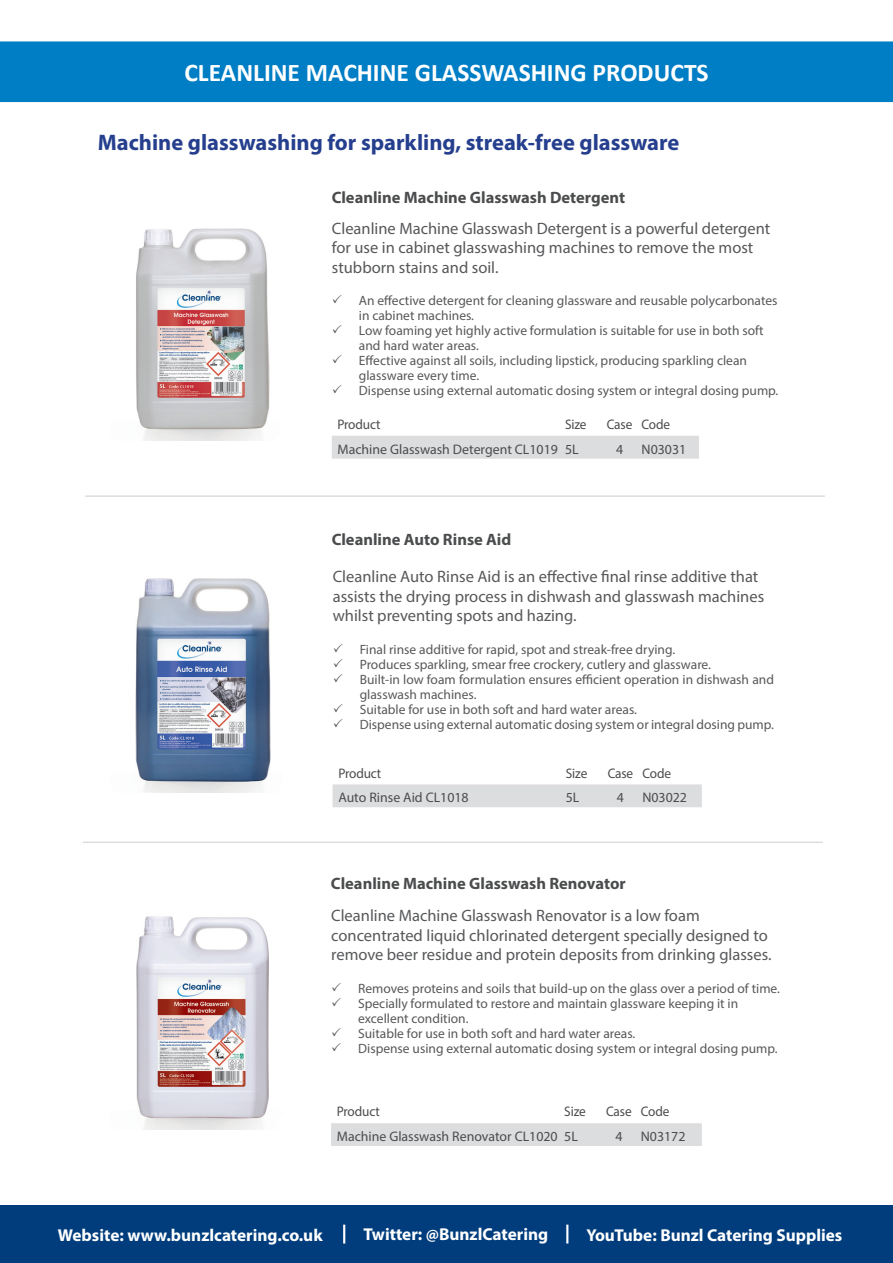
<style>
.page{position:relative;width:893px;height:1263px;background:#fff}
.page>*{position:absolute;margin:0;border:0;box-sizing:border-box;transform-origin:0 0}
.t1{font:700 25.5px "Calibri";color:#fff}
.t2{font:700 22.5px "Myriad Pro";color:#253f8e}
.t3{font:700 17.25px "Myriad Pro";color:#fff}
.t4{font:16.5px/19.5px "Myriad Pro";color:#57585a}
.t5{font:700 16.5px "Myriad Pro";color:#4b4c4d}
.Table_highlight{font:13.8px "Myriad Pro";color:#4b4c4d}
.Table_Header{font:13.8px "Myriad Pro";letter-spacing:-.01em;color:#4b4c4d;scale:.96 1}
.t6{font:13.5px/15px "Myriad Pro";color:#57585a}
</style>
<div class="page">
<div style="left:0;top:1205px;width:893px;height:58px;background:#013d7d"></div>
<svg style="left:343px;top:1224px;width:2px;height:19px"></svg>
<svg style="left:566px;top:1224px;width:2px;height:19px"></svg>
<img style="left:136px;top:228px;width:134px;height:213px">
<img style="left:135px;top:578px;width:136px;height:214px">
<svg style="left:333px;top:784px;width:369px;height:1px"></svg>
<div style="left:333px;top:785px;width:227px;height:22px;background:#dcdddf"></div>
<div style="left:560px;top:785px;width:38px;height:22px;background:#dcdddf"></div>
<div style="left:598px;top:785px;width:39px;height:22px;background:#dcdddf"></div>
<div style="left:637px;top:785px;width:65px;height:22px;background:#dcdddf"></div>
<img style="left:136px;top:916px;width:133px;height:214px">
<svg style="left:331px;top:1123px;width:371px;height:1px"></svg>
<div style="left:331px;top:1124px;width:228px;height:22px;background:#dcdddf"></div>
<div style="left:559px;top:1124px;width:38px;height:22px;background:#dcdddf"></div>
<div style="left:597px;top:1124px;width:38px;height:22px;background:#dcdddf"></div>
<div style="left:635px;top:1124px;width:67px;height:22px;background:#dcdddf"></div>
<svg style="left:332px;top:436px;width:367px;height:1px"></svg>
<div style="left:332px;top:437px;width:227px;height:21px;background:#dcdddf"></div>
<div style="left:559px;top:437px;width:39px;height:21px;background:#dcdddf"></div>
<div style="left:598px;top:437px;width:38px;height:21px;background:#dcdddf"></div>
<div style="left:636px;top:437px;width:63px;height:21px;background:#dcdddf"></div>
<div style="left:0;top:41px;width:893px;height:61px;background:#007ec5"></div>
<hr style="left:85px;top:495px;width:740px;height:2px;background:#dcdddf">
<hr style="left:83px;top:841px;width:740px;height:2px;background:#dcdddf">
<p class="t1" style="left:184px;top:54px;width:526px">CLEANLINE MACHINE GLASSWASHING PRODUCTS</p>
<p class="t2" style="left:98px;top:127px;width:583px">Machine glasswashing for sparkling, streak-free glassware</p>
<p class="t5" style="left:332px;top:187px;width:295px">Cleanline Machine Glasswash Detergent</p>
<p class="t4" style="left:332px;top:218px;width:440px">Cleanline Machine Glasswash Detergent is a powerful detergent for use in cabinet glasswashing machines to remove the most stubborn stains and soil.</p>
<p class="t6" style="left:359px;top:293px;width:420px;text-indent:-27px">✓ An effective detergent for cleaning glassware and reusable polycarbonates in cabinet machines.</p>
<p class="t6" style="left:359px;top:323px;width:406px;text-indent:-27px">✓ Low foaming yet highly active formulation is suitable for use in both soft and hard water areas.</p>
<p class="t6" style="left:359px;top:353px;width:390px;text-indent:-27px">✓ Effective against all soils, including lipstick, producing sparkling clean glassware every time.</p>
<p class="t6" style="left:332px;top:383px;width:448px">✓ Dispense using external automatic dosing system or integral dosing pump.</p>
<p class="Table_Header" style="left:337px;top:416px;width:46px">Product</p>
<p class="Table_Header" style="left:565px;top:416px;width:24px">Size</p>
<p class="Table_Header" style="left:607px;top:416px;width:28px">Case</p>
<p class="Table_Header" style="left:641px;top:416px;width:31px">Code</p>
<p class="Table_highlight" style="left:337px;top:441px;width:222px">Machine Glasswash Detergent CL1019</p>
<p class="Table_highlight" style="left:565px;top:441px;width:15px">5L</p>
<p class="Table_highlight" style="left:616px;top:441px;width:9px">4</p>
<p class="Table_highlight" style="left:641px;top:441px;width:46px">N03031</p>
<p class="t5" style="left:332px;top:529px;width:181px">Cleanline Auto Rinse Aid</p>
<p class="t4" style="left:333px;top:567px;width:433px">Cleanline Auto Rinse Aid is an effective final rinse additive that assists the drying process in dishwash and glasswash machines whilst preventing spots and hazing.</p>
<p class="t6" style="left:333px;top:642px;width:344px">✓ Final rinse additive for rapid, spot and streak-free drying.</p>
<p class="t6" style="left:333px;top:657px;width:380px">✓ Produces sparkling, smear free crockery, cutlery and glassware.</p>
<p class="t6" style="left:360px;top:672px;width:416px;text-indent:-27px">✓ Built-in low foam formulation ensures efficient operation in dishwash and glasswash machines.</p>
<p class="t6" style="left:333px;top:702px;width:306px">✓ Suitable for use in both soft and hard water areas.</p>
<p class="t6" style="left:333px;top:717px;width:443px">✓ Dispense using external automatic dosing system or integral dosing pump.</p>
<p class="Table_Header" style="left:338px;top:764px;width:46px">Product</p>
<p class="Table_Header" style="left:566px;top:764px;width:24px">Size</p>
<p class="Table_Header" style="left:608px;top:764px;width:28px">Case</p>
<p class="Table_Header" style="left:642px;top:764px;width:31px">Code</p>
<p class="Table_highlight" style="left:338px;top:789px;width:132px">Auto Rinse Aid CL1018</p>
<p class="Table_highlight" style="left:566px;top:789px;width:15px">5L</p>
<p class="Table_highlight" style="left:617px;top:789px;width:9px">4</p>
<p class="Table_highlight" style="left:642px;top:789px;width:46px">N03022</p>
<p class="t5" style="left:331px;top:873px;width:296px">Cleanline Machine Glasswash Renovator</p>
<p class="t4" style="left:331px;top:905px;width:442px">Cleanline Machine Glasswash Renovator is a low foam concentrated liquid chlorinated detergent specially designed to remove beer residue and protein deposits from drinking glasses.</p>
<p class="t6" style="left:331px;top:981px;width:450px">✓ Removes proteins and soils that build-up on the glass over a period of time.</p>
<p class="t6" style="left:358px;top:996px;width:382px;text-indent:-27px">✓ Specially formulated to restore and maintain glassware keeping it in excellent condition.</p>
<p class="t6" style="left:331px;top:1026px;width:306px">✓ Suitable for use in both soft and hard water areas.</p>
<p class="t6" style="left:331px;top:1041px;width:448px">✓ Dispense using external automatic dosing system or integral dosing pump.</p>
<p class="Table_Header" style="left:337px;top:1103px;width:46px">Product</p>
<p class="Table_Header" style="left:564px;top:1103px;width:24px">Size</p>
<p class="Table_Header" style="left:606px;top:1103px;width:28px">Case</p>
<p class="Table_Header" style="left:641px;top:1103px;width:31px">Code</p>
<p class="Table_highlight" style="left:337px;top:1128px;width:222px">Machine Glasswash Renovator CL1020</p>
<p class="Table_highlight" style="left:564px;top:1128px;width:15px">5L</p>
<p class="Table_highlight" style="left:615px;top:1128px;width:9px">4</p>
<p class="Table_highlight" style="left:641px;top:1128px;width:46px">N03172</p>
<p class="t3" style="left:58px;top:1223px;width:266px">Website: www.bunzlcatering.co.uk</p>
<p class="t3" style="left:363px;top:1223px;width:186px">Twitter: @BunzlCatering</p>
<p class="t3" style="left:586px;top:1223px;width:257px">YouTube: Bunzl Catering Supplies</p>
</div>
